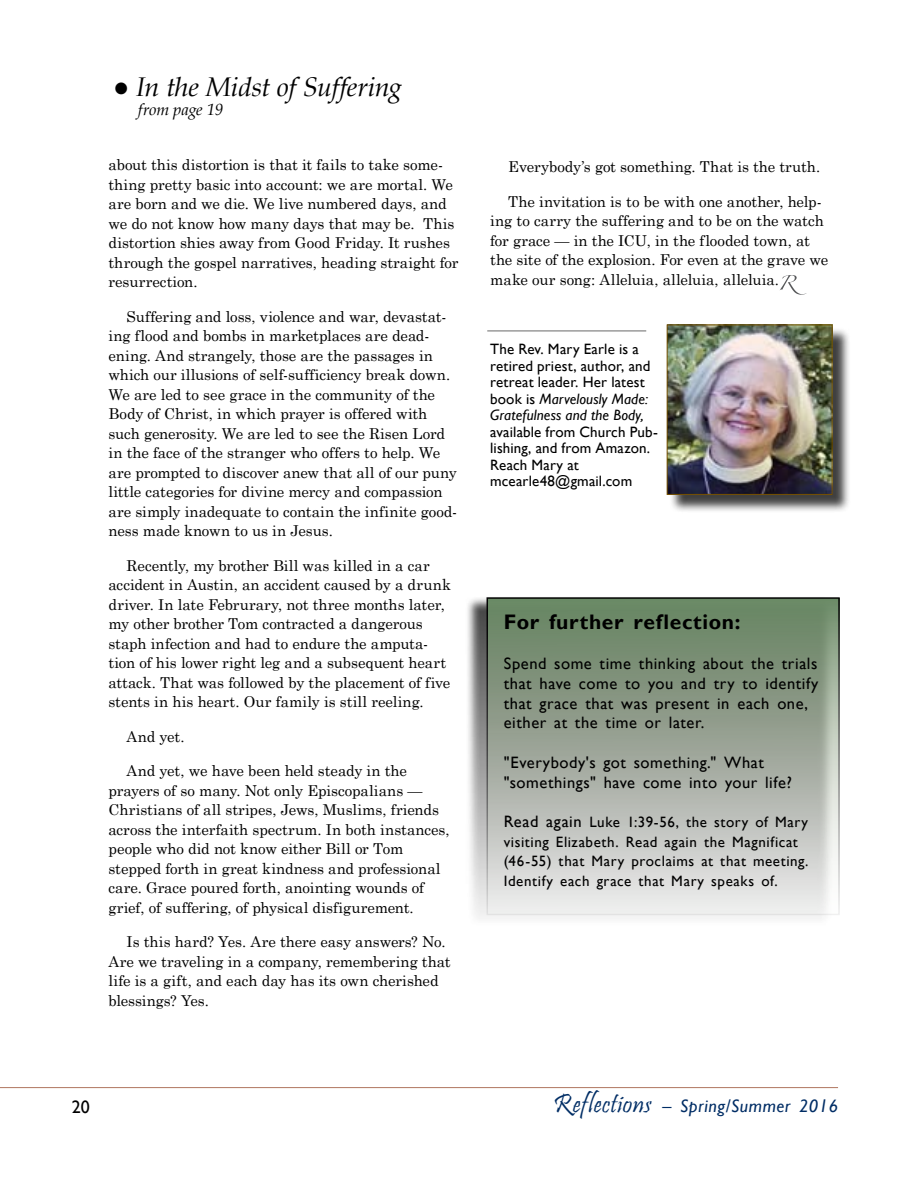
<style>
.page{position:relative;width:918px;height:1188px;background:#fff}
.page>*{position:absolute;margin:0;border:0;box-sizing:border-box;transform-origin:0 0}
.t1{font:italic 27px "Book Antiqua";letter-spacing:-.015em;color:#000}
.t2{font:700 21px "Gill Sans";letter-spacing:.03em;color:#000}
.t3{font:italic 18px "Gill Sans";letter-spacing:.03em;color:#002d65}
.t4{font:18px "Gill Sans";color:#000}
.t5{font:16.5px/19.8px "Gill Sans";letter-spacing:.03em;color:#000}
.t6{font:italic 16.5px "Book Antiqua";letter-spacing:-.01em;color:#000}
.t7{font:15px/19.5px "Century Schoolbook";letter-spacing:-.005em;color:#000}
.t8{font:15px/16.5px "Gill Sans";letter-spacing:.025em;color:#000}
.s1{font-family:"Century Schoolbook";font-style:normal}
.s2{font-style:italic}
.s3{font-size:16.5px}
.s4{font-family:"Pristina";font-style:normal;font-size:27px}
</style>
<div class="page">
<hr style="left:0;top:1087px;width:838px;height:1px;background:#b07660">
<div style="left:669px;top:327px;width:182px;height:187px;background:#000;opacity:.75"></div>
<img style="left:669px;top:327px;width:162px;height:166px">
<div style="left:667px;top:325px;width:166px;height:170px;border:1px solid #785200"></div>
<div style="left:465px;top:596px;width:370px;height:332px;background:#000;opacity:.75"></div>
<svg style="left:490px;top:600px;width:347px;height:312px;background:#a4afa1"></svg>
<svg style="left:780px;top:275px;width:26px;height:20px"></svg>
<hr style="left:487px;top:331px;width:159px;height:1px;background:#000">
<h1 class="t1" style="left:113px;top:67px;width:291px"><span class="s1">●</span> In the Midst of Suffering</h1>
<p class="t6" style="left:138px;top:98px;width:87px">from page 19</p>
<p class="t7" style="left:109px;top:154px;width:351px">about this distortion is that it fails to take some&shy;thing pretty basic into account: we are mortal. We are born and we die. We live numbered days, and we do not know how many days that may be. This distortion shies away from Good Friday. It rushes through the gospel narratives, heading straight for resurrection.</p>
<p class="t7" style="left:109px;top:305px;width:350px;text-indent:18px">Suffering and loss, violence and war, devastat&shy;ing flood and bombs in marketplaces are dead&shy;ening. And strangely, those are the passages in which our illusions of self-sufficiency break down.<br>We are led to see grace in the community of the Body of Christ, in which prayer is offered with such generosity. We are led to see the Risen Lord in the face of the stranger who offers to help. We are prompted to discover anew that all of our puny little categories for divine mercy and compassion are simply inadequate to contain the infinite good&shy;ness made known to us in Jesus.</p>
<p class="t7" style="left:109px;top:554px;width:344px;text-indent:18px">Recently, my brother Bill was killed in a car accident in Austin, an accident caused by a drunk driver. In late Februrary, not three months later, my other brother Tom contracted a dangerous staph infection and had to endure the amputa&shy;tion of his lower right leg and a subsequent heart attack. That was followed by the placement of five stents in his heart. Our family is still reeling.</p>
<p class="t7" style="left:127px;top:725px;width:60px">And yet.</p>
<p class="t7" style="left:109px;top:760px;width:343px;text-indent:18px">And yet, we have been held steady in the prayers of so many. Not only Episcopalians — Christians of all stripes, Jews, Muslims, friends across the interfaith spectrum. In both instances, people who did not know either Bill or Tom stepped forth in great kindness and professional care. Grace poured forth, anointing wounds of grief, of suffering, of physical disfigurement.</p>
<p class="t7" style="left:109px;top:931px;width:344px;text-indent:18px">Is this hard? Yes. Are there easy answers? No.<br>Are we traveling in a company, remembering that life is a gift, and each day has its own cherished blessings? Yes.</p>
<p class="t7" style="left:508px;top:156px;width:313px">Everybody’s got something. That is the truth.</p>
<p class="t7" style="left:490px;top:190px;width:340px;text-indent:18px">The invitation is to be with one another, help&shy;ing to carry the suffering and to be on the watch for grace — in the ICU, in the flooded town, at the site of the explosion. For even at the grave we make our song: Alleluia, alleluia, alleluia.</p>
<p class="t8" style="left:490px;top:341px;width:162px">The Rev. Mary Earle is a retired priest, author, and retreat leader. Her latest book is <span class="s2">Marvelously Made:<br>Gratefulness and the Body,</span></p>
<p class="t8" style="left:490px;top:424px;width:169px">available from Church Pub&shy;lishing, and from Amazon.<br>Reach Mary at mcearle48@gmail.com</p>
<h2 class="t2" style="left:504px;top:610px;width:238px">For further reflection:</h2>
<p class="t5" style="left:504px;top:654px;width:316px">Spend some time thinking about the trials that have come to you and try to identify that grace that was present in each one, either at the time or later.</p>
<p class="t5" style="left:504px;top:753px;width:290px">"Everybody's got something." What "somethings" have come into your life?</p>
<p class="t8" style="left:504px;top:813px;width:306px;line-height:19.5px"><span class="s3">Read again</span> Luke 1:39-56, the story of Mary visiting Elizabeth. Read again the Magnificat (46-55) that Mary proclaims at that meeting.<br>Identify each grace that Mary speaks of.</p>
<p class="t4" style="left:72px;top:1097px;width:19px">20</p>
<p class="t3" style="left:553px;top:1095px;width:286px"><span class="s4">Reflections</span> – Spring/Summer 2016</p>
</div>
